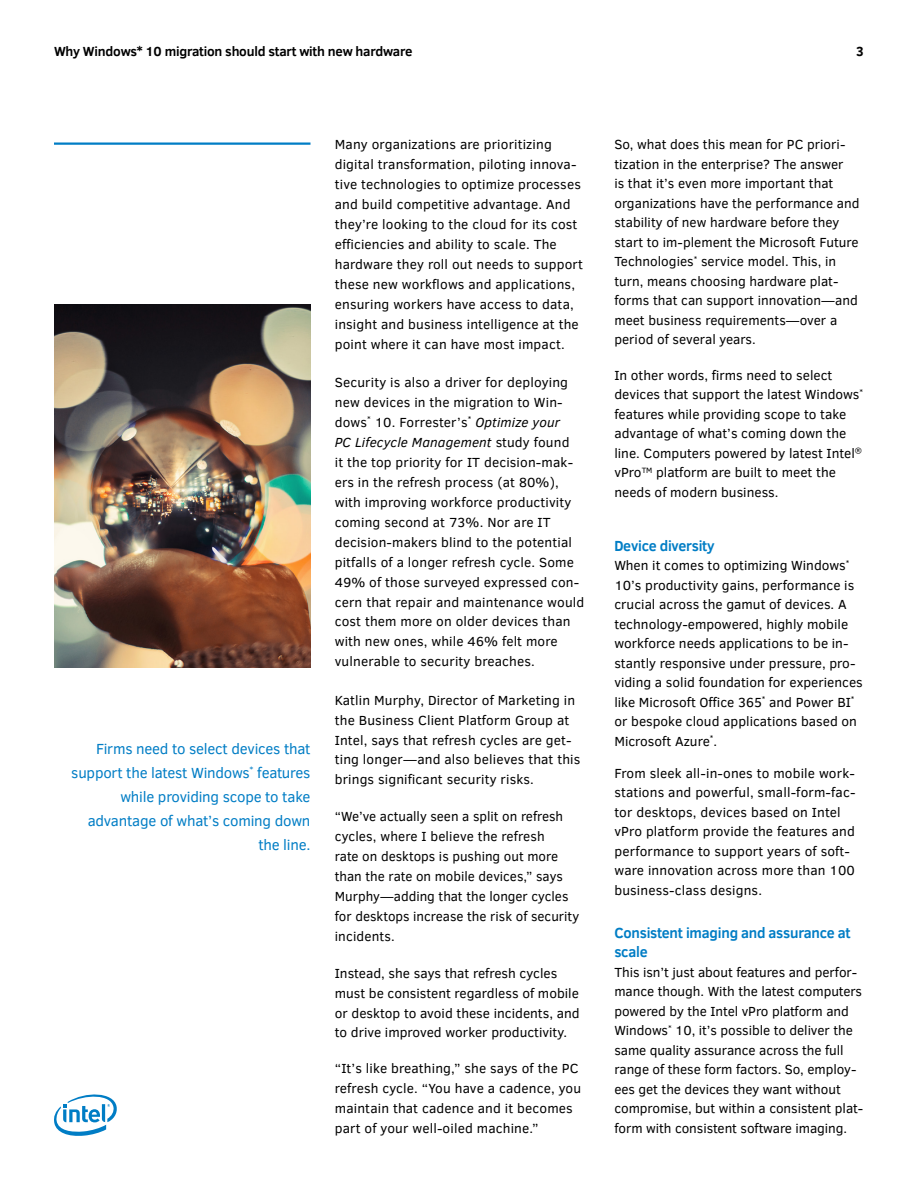
<style>
.page{position:relative;width:918px;height:1188px;background:#fff}
.page>*{position:absolute;margin:0;border:0;box-sizing:border-box;transform-origin:0 0}
.t1{font:15px/24px "Clear Sans";letter-spacing:-.015em;color:#007dc5;text-align:right}
.t2{font:700 15px/19.5px "Clear Sans";letter-spacing:-.015em;color:#007dc5;scale:.95 1}
.t3{font:13.5px/20px "Clear Sans";color:#000}
.t4{font:700 13.5px "Clear Sans";letter-spacing:-.015em;color:#000}
.s1{font-style:italic}
</style>
<div class="page">
<img style="left:54px;top:305px;width:256px;height:363px">
<hr style="left:54px;top:142px;width:256px;height:3px;background:#007dc5">
<svg style="left:54px;top:1094px;width:63px;height:42px"></svg>
<p class="t4" style="left:54px;top:41px;width:360px">Why Windows* 10 migration should start with new hardware</p>
<p class="t4" style="left:856px;top:41px;width:9px">3</p>
<p class="t1" style="left:71px;top:737px;width:241px">Firms need to select devices that support the latest Windows<sup>*</sup> features while providing scope to take advantage of what’s coming down the line.</p>
<p class="t3" style="left:335px;top:135px;width:250px">Many organizations are prioritizing digital transformation, piloting innova&shy;tive technologies to optimize processes and build competitive advantage. And they’re looking to the cloud for its cost efficiencies and ability to scale. The hardware they roll out needs to support these new workflows and applications, ensuring workers have access to data, insight and business intelligence at the point where it can have most impact.</p>
<p class="t3" style="left:335px;top:372px;width:251px">Security is also a driver for deploying new devices in the migration to Win&shy;dows<sup>*</sup> 10. Forrester’s<sup>*</sup> <span class="s1">Optimize your<br>PC Lifecycle Management</span> study found<br>it the top priority for IT decision-mak&shy;ers in the refresh process (at 80%), with improving workforce productivity coming second at 73%. Nor are IT decision-makers blind to the potential pitfalls of a longer refresh cycle. Some 49% of those surveyed expressed con&shy;cern that repair and maintenance would cost them more on older devices than with new ones, while 46% felt more vulnerable to security breaches.</p>
<p class="t3" style="left:335px;top:690px;width:247px">Katlin Murphy, Director of Marketing in the Business Client Platform Group at Intel, says that refresh cycles are get&shy;ting longer—and also believes that this brings significant security risks.</p>
<p class="t3" style="left:335px;top:806px;width:246px">“We’ve actually seen a split on refresh cycles, where I believe the refresh<br>rate on desktops is pushing out more than the rate on mobile devices,” says Murphy—adding that the longer cycles for desktops increase the risk of security incidents.</p>
<p class="t3" style="left:335px;top:963px;width:246px">Instead, she says that refresh cycles must be consistent regardless of mobile or desktop to avoid these incidents, and to drive improved worker productivity.</p>
<p class="t3" style="left:335px;top:1058px;width:248px">“It’s like breathing,” she says of the PC refresh cycle. “You have a cadence, you maintain that cadence and it becomes part of your well-oiled machine.”</p>
<p class="t3" style="left:614px;top:135px;width:247px;line-height:19.5px">So, what does this mean for PC priori&shy;tization in the enterprise? The answer<br>is that it’s even more important that organizations have the performance and stability of new hardware before they start to im-plement the Microsoft Future Technologies<sup>*</sup> service model. This, in turn, means choosing hardware plat&shy;forms that can support innovation—and meet business requirements—over a period of several years.</p>
<p class="t3" style="left:614px;top:365px;width:250px;line-height:19.5px">In other words, firms need to select devices that support the latest Windows<sup>* </sup>features while providing scope to take advantage of what’s coming down the line. Computers powered by latest Intel<sup>® </sup>vPro<sup>TM</sup> platform are built to meet the needs of modern business.</p>
<p class="t2" style="left:614px;top:535px;width:107px">Device diversity</p>
<p class="t3" style="left:614px;top:556px;width:250px;line-height:19.5px">When it comes to optimizing Windows<sup>* </sup>10’s productivity gains, performance is crucial across the gamut of devices. A technology-empowered, highly mobile workforce needs applications to be in&shy;stantly responsive under pressure, pro&shy;viding a solid foundation for experiences like Microsoft Office 365<sup>*</sup> and Power BI<sup>* </sup>or bespoke cloud applications based on Microsoft Azure<sup>*</sup>.</p>
<p class="t3" style="left:614px;top:763px;width:243px;line-height:19.5px">From sleek all-in-ones to mobile work&shy;stations and powerful, small-form-fac&shy;tor desktops, devices based on Intel vPro platform provide the features and performance to support years of soft&shy;ware innovation across more than 100 business-class designs.</p>
<p class="t2" style="left:614px;top:922px;width:250px">Consistent imaging and assurance at scale</p>
<p class="t3" style="left:614px;top:962px;width:250px;line-height:19.5px">This isn’t just about features and perfor&shy;mance though. With the latest computers powered by the Intel vPro platform and Windows<sup>*</sup> 10, it’s possible to deliver the same quality assurance across the full range of these form factors. So, employ&shy;ees get the devices they want without compromise, but within a consistent plat&shy;form with consistent software imaging.</p>
</div>
